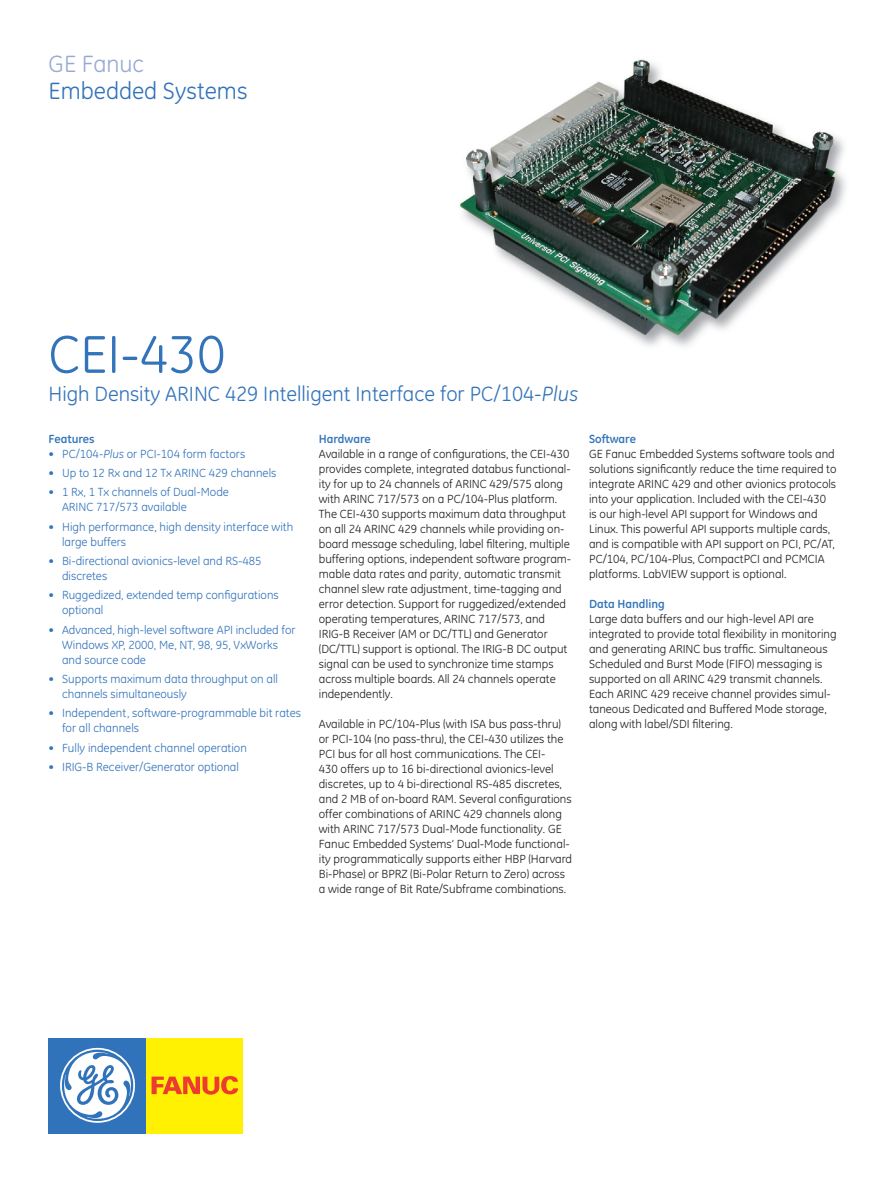
<style>
.page{position:relative;width:891px;height:1188px;background:#fff}
.page>*{position:absolute;margin:0;border:0;box-sizing:border-box;transform-origin:0 0}
.t1{font:54px "GE Inspira";color:#3273ba}
.t2{font:24px "GE Inspira";color:#3273ba}
.t3{font:24px "GE Inspira";color:#97aad6}
.t4{font:21px "GE Inspira";color:#3273ba}
.t5{font:12px/15px "GE Inspira";color:#231f20}
.t6{font:12px/15px "GE Inspira";color:#3273ba}
.t7{font:700 12px "GE Inspira";color:#3273ba}
.s1{font-style:italic}
</style>
<div class="page">
<img style="left:460px;top:59px;width:386px;height:287px">
<div style="left:49px;top:1038px;width:97px;height:96px;background:#3073ba"></div>
<svg style="left:60px;top:1048px;width:75px;height:75px"></svg>
<div style="left:146px;top:1038px;width:96px;height:96px;background:#fff101"></div>
<svg style="left:152px;top:1076px;width:86px;height:19px"></svg>
<h2 class="t3" style="left:49px;top:50px;width:97px">GE Fanuc</h2>
<h2 class="t2" style="left:49px;top:77px;width:200px">Embedded Systems</h2>
<h1 class="t1" style="left:49px;top:323px;width:179px">CEI-430</h1>
<h3 class="t4" style="left:49px;top:382px;width:531px">High Density ARINC 429 Intelligent Interface for PC/104-<span class="s1">Plus</span></h3>
<p class="t7" style="left:49px;top:431px;width:48px">Features</p>
<p class="t6" style="left:49px;top:446px;width:198px">• PC/104-<span class="s1">Plus</span> or PCI-104 form factors</p>
<p class="t6" style="left:49px;top:465px;width:229px">• Up to 12 Rx and 12 Tx ARINC 429 channels</p>
<p class="t6" style="left:62px;top:485px;width:168px;text-indent:-14px">• 1 Rx, 1 Tx channels of Dual-Mode<br>ARINC 717/573 available</p>
<p class="t6" style="left:62px;top:519px;width:233px;text-indent:-14px">• High performance, high density interface with large buffers</p>
<p class="t6" style="left:62px;top:553px;width:201px;text-indent:-14px">• Bi-directional avionics-level and RS-485 discretes</p>
<p class="t6" style="left:62px;top:588px;width:218px;text-indent:-14px">• Ruggedized, extended temp configurations optional</p>
<p class="t6" style="left:62px;top:622px;width:235px;text-indent:-14px">• Advanced, high-level software API included for<br>Windows XP, 2000, Me, NT, 98, 95, VxWorks and source code</p>
<p class="t6" style="left:62px;top:671px;width:217px;text-indent:-14px">• Supports maximum data throughput on all channels simultaneously</p>
<p class="t6" style="left:62px;top:706px;width:240px;text-indent:-14px">• Independent, software-programmable bit rates for all channels</p>
<p class="t6" style="left:49px;top:740px;width:200px">• Fully independent channel operation</p>
<p class="t6" style="left:49px;top:759px;width:192px">• IRIG-B Receiver/Generator optional</p>
<p class="t7" style="left:319px;top:431px;width:53px">Hardware</p>
<p class="t5" style="left:319px;top:446px;width:254px">Available in a range of configurations, the CEI-430 provides complete, integrated databus functional&shy;ity for up to 24 channels of ARINC 429/575 along with ARINC 717/573 on a PC/104-Plus platform.<br>The CEI-430 supports maximum data throughput on all 24 ARINC 429 channels while providing on&shy;board message scheduling, label filtering, multiple buffering options, independent software program&shy;mable data rates and parity, automatic transmit channel slew rate adjustment, time-tagging and error detection. Support for ruggedized/extended operating temperatures, ARINC 717/573, and IRIG-B Receiver (AM or DC/TTL) and Generator (DC/TTL) support is optional. The IRIG-B DC output signal can be used to synchronize time stamps across multiple boards. All 24 channels operate independently.</p>
<p class="t5" style="left:319px;top:716px;width:255px">Available in PC/104-Plus (with ISA bus pass-thru) or PCI-104 (no pass-thru), the CEI-430 utilizes the PCI bus for all host communications. The CEI-<br>430 offers up to 16 bi-directional avionics-level discretes, up to 4 bi-directional RS-485 discretes, and 2 MB of on-board RAM. Several configurations offer combinations of ARINC 429 channels along with ARINC 717/573 Dual-Mode functionality. GE Fanuc Embedded Systems’ Dual-Mode functional&shy;ity programmatically supports either HBP (Harvard Bi-Phase) or BPRZ (Bi-Polar Return to Zero) across a wide range of Bit Rate/Subframe combinations.</p>
<p class="t7" style="left:589px;top:431px;width:48px">Software</p>
<p class="t5" style="left:589px;top:446px;width:249px">GE Fanuc Embedded Systems software tools and solutions significantly reduce the time required to integrate ARINC 429 and other avionics protocols into your application. Included with the CEI-430 is our high-level API support for Windows and Linux. This powerful API supports multiple cards, and is compatible with API support on PCI, PC/AT, PC/104, PC/104-Plus, CompactPCI and PCMCIA platforms. LabVIEW support is optional.</p>
<p class="t7" style="left:589px;top:596px;width:77px">Data Handling</p>
<p class="t5" style="left:589px;top:611px;width:249px">Large data buffers and our high-level API are integrated to provide total flexibility in monitoring and generating ARINC bus traffic. Simultaneous Scheduled and Burst Mode (FIFO) messaging is supported on all ARINC 429 transmit channels.<br>Each ARINC 429 receive channel provides simul&shy;taneous Dedicated and Buffered Mode storage, along with label/SDI filtering.</p>
</div>
